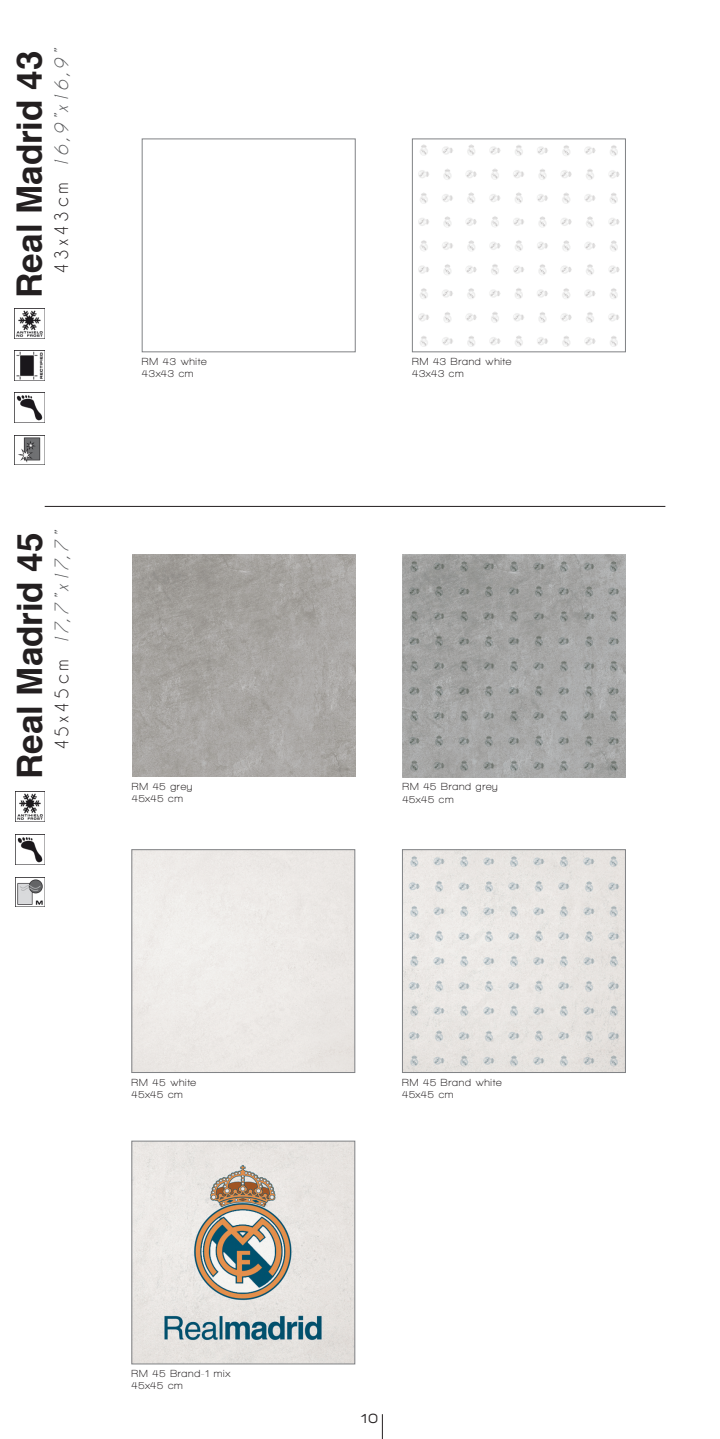
<style>
.page{position:relative;width:720px;height:1439px;background:#fff}
.page>*{position:absolute;margin:0;border:0;box-sizing:border-box;transform-origin:0 0}
.t1{font:700 35px "Helvetica";letter-spacing:-.005em;color:#231f20}
._12-FORMATO_bajo_tít{font:italic 17.5px "Caviar Dreams";color:#57585a}
._13-TEXTOS_INFORMACI{font:900 14px "Walkway Expand";color:#231f20;scale:.85 1}
._3_3-DESPIECES_PAGIN{font:700 10.5px "Walkway";letter-spacing:.065em;color:#231f20}
.s1{font-style:normal;color:#231f20}
</style>
<div class="page">
<div style="left:142px;top:139px;width:213px;height:213px;border:1px solid #808285"></div>
<img style="left:418px;top:144px;width:202px;height:203px">
<div style="left:412px;top:139px;width:213px;height:213px;border:1px solid #808285"></div>
<div style="left:131px;top:849px;width:224px;height:223px;border:1px solid #808285"></div>
<img style="left:132px;top:554px;width:223px;height:223px">
<img style="left:404px;top:851px;width:219px;height:219px">
<div style="left:402px;top:849px;width:223px;height:223px;border:1px solid #808285"></div>
<img style="left:402px;top:554px;width:223px;height:223px">
<img style="left:133px;top:1143px;width:220px;height:219px">
<div style="left:131px;top:1141px;width:224px;height:223px;border:1px solid #808285"></div>
<svg style="left:382px;top:1414px;width:1px;height:25px"></svg>
<hr style="left:45px;top:506px;width:620px;height:1px;background:#231f20">
<img style="left:15px;top:393px;width:30px;height:30px">
<img style="left:16px;top:351px;width:29px;height:29px">
<img style="left:15px;top:435px;width:30px;height:30px">
<img style="left:15px;top:308px;width:30px;height:30px">
<img style="left:15px;top:834px;width:30px;height:30px">
<img style="left:15px;top:877px;width:30px;height:30px">
<img style="left:15px;top:792px;width:30px;height:30px">
<p class="t1" style="left:1px;top:298px;width:249px;rotate:-90deg">Real Madrid 43</p>
<p class="_12-FORMATO_bajo_tít" style="left:52px;top:273px;width:229px;rotate:-90deg"><span class="s1">4 3x4 3 c m</span> 16,9”x16,9”</p>
<p class="t1" style="left:2px;top:779px;width:249px;rotate:-90deg">Real Madrid 45</p>
<p class="_12-FORMATO_bajo_tít" style="left:52px;top:750px;width:224px;rotate:-90deg"><span class="s1">45x45cm</span> 17,7”x17,7”</p>
<p class="_3_3-DESPIECES_PAGIN" style="left:142px;top:356px;width:66px">RM 43 white</p>
<p class="_3_3-DESPIECES_PAGIN" style="left:142px;top:368px;width:53px">43x43 cm</p>
<p class="_3_3-DESPIECES_PAGIN" style="left:132px;top:781px;width:62px">RM 45 grey</p>
<p class="_3_3-DESPIECES_PAGIN" style="left:132px;top:793px;width:53px">45x45 cm</p>
<p class="_3_3-DESPIECES_PAGIN" style="left:131px;top:1076px;width:66px">RM 45 white</p>
<p class="_3_3-DESPIECES_PAGIN" style="left:131px;top:1088px;width:53px">45x45 cm</p>
<p class="_3_3-DESPIECES_PAGIN" style="left:131px;top:1368px;width:100px">RM 45 Brand-1 mix</p>
<p class="_3_3-DESPIECES_PAGIN" style="left:131px;top:1380px;width:53px">45x45 cm</p>
<p class="_3_3-DESPIECES_PAGIN" style="left:412px;top:356px;width:101px">RM 43 Brand white</p>
<p class="_3_3-DESPIECES_PAGIN" style="left:412px;top:368px;width:53px">43x43 cm</p>
<p class="_3_3-DESPIECES_PAGIN" style="left:402px;top:781px;width:97px">RM 45 Brand grey</p>
<p class="_3_3-DESPIECES_PAGIN" style="left:402px;top:793px;width:53px">45x45 cm</p>
<p class="_3_3-DESPIECES_PAGIN" style="left:402px;top:1076px;width:101px">RM 45 Brand white</p>
<p class="_3_3-DESPIECES_PAGIN" style="left:402px;top:1088px;width:53px">45x45 cm</p>
<p class="_13-TEXTOS_INFORMACI" style="left:360px;top:1411px;width:22px">10</p>
</div>
